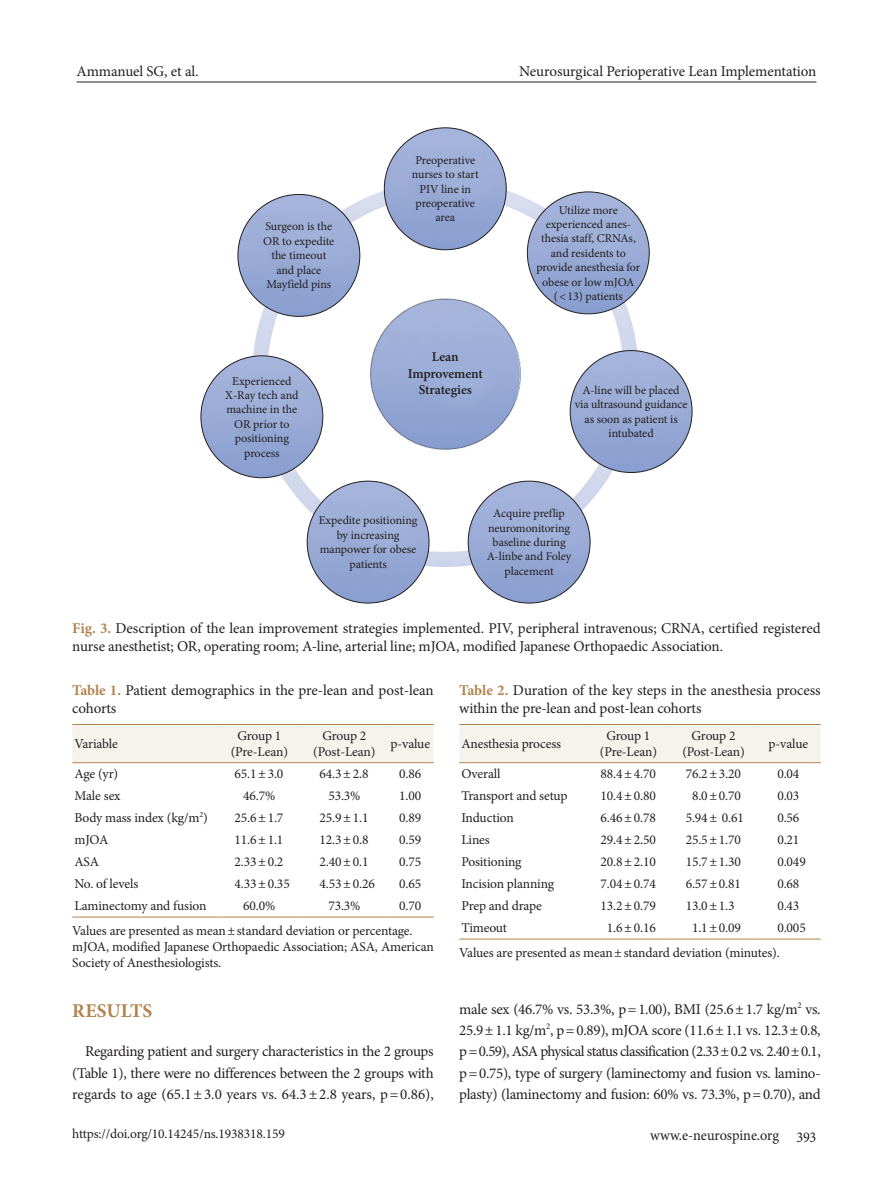
<style>
.page{position:relative;width:893px;height:1191px;background:#fff}
.page>*{position:absolute;margin:0;border:0;box-sizing:border-box;transform-origin:0 0}
.대제목{font:700 19.5px "Minion Pro";color:#b28450}
.본문{font:15px/21.3px "Minion Pro";letter-spacing:-.015em;color:#231f20;text-align:justify}
.표그림캡션{font:15px/18px "Minion Pro";letter-spacing:-.01em;color:#231f20}
.본문-2{font:15px "Minion Pro";letter-spacing:-.015em;color:#231f20;scale:.95 1}
.표본문{font:13.5px/16.2px "Minion Pro";letter-spacing:-.01em;color:#231f20}
.표항목{font:13.5px/16.2px "Minion Pro";letter-spacing:-.015em;color:#231f20;text-align:center}
.그림_지문_8pt{font:600 13.5px/16.2px "Minion Pro";letter-spacing:-.01em;color:#231f20;text-align:center}
.그림_지문_8pt-2{font:12px/14.4px "Minion Pro";letter-spacing:-.005em;color:#231f20;text-align:center}
.s1{font-weight:700;color:#b28450}
</style>
<div class="page">
<hr style="left:77px;top:82px;width:739px;height:1px;background:#231f20">
<img style="left:238px;top:154px;width:421px;height:431px">
<img style="left:570px;top:350px;width:122px;height:122px;border-radius:61px">
<img style="left:468px;top:481px;width:122px;height:122px;border-radius:61px">
<img style="left:307px;top:481px;width:122px;height:122px;border-radius:61px">
<img style="left:368px;top:294px;width:155px;height:159px">
<img style="left:384px;top:128px;width:122px;height:122px;border-radius:61px">
<img style="left:527px;top:192px;width:122px;height:122px;border-radius:61px">
<img style="left:201px;top:356px;width:122px;height:122px;border-radius:61px">
<img style="left:238px;top:194px;width:122px;height:122px;border-radius:61px">
<div style="left:72px;top:725px;width:362px;height:37px;background:#f6f3ed"></div>
<hr style="left:72px;top:724px;width:145px;height:1px;background:#b28450">
<hr style="left:217px;top:724px;width:85px;height:1px;background:#b28450">
<hr style="left:302px;top:724px;width:85px;height:1px;background:#b28450">
<hr style="left:387px;top:724px;width:47px;height:1px;background:#b28450">
<hr style="left:72px;top:762px;width:145px;height:1px;background:#b28450">
<hr style="left:217px;top:762px;width:85px;height:1px;background:#b28450">
<hr style="left:302px;top:762px;width:85px;height:1px;background:#b28450">
<hr style="left:387px;top:762px;width:47px;height:1px;background:#b28450">
<hr style="left:72px;top:916px;width:145px;height:1px;background:#b28450">
<hr style="left:217px;top:916px;width:85px;height:1px;background:#b28450">
<hr style="left:302px;top:916px;width:85px;height:1px;background:#b28450">
<hr style="left:387px;top:916px;width:47px;height:1px;background:#b28450">
<div style="left:459px;top:725px;width:362px;height:37px;background:#f6f3ed"></div>
<hr style="left:459px;top:724px;width:127px;height:1px;background:#b28450">
<hr style="left:586px;top:724px;width:85px;height:1px;background:#b28450">
<hr style="left:671px;top:724px;width:85px;height:1px;background:#b28450">
<hr style="left:756px;top:724px;width:65px;height:1px;background:#b28450">
<hr style="left:459px;top:762px;width:127px;height:1px;background:#b28450">
<hr style="left:586px;top:762px;width:85px;height:1px;background:#b28450">
<hr style="left:671px;top:762px;width:85px;height:1px;background:#b28450">
<hr style="left:756px;top:762px;width:65px;height:1px;background:#b28450">
<hr style="left:459px;top:938px;width:127px;height:1px;background:#b28450">
<hr style="left:586px;top:938px;width:85px;height:1px;background:#b28450">
<hr style="left:671px;top:938px;width:85px;height:1px;background:#b28450">
<hr style="left:756px;top:938px;width:65px;height:1px;background:#b28450">
<p class="본문" style="left:77px;top:61px;width:124px">Ammanuel SG, et al.</p>
<p class="본문" style="left:519px;top:61px;width:299px">Neurosurgical Perioperative Lean Implementation</p>
<p class="그림_지문_8pt-2" style="left:263px;top:219px;width:73px">Surgeon is the<br>OR to expedite the timeout and place<br>Mayfield pins</p>
<p class="그림_지문_8pt-2" style="left:225px;top:374px;width:75px">Experienced<br>X-Ray tech and machine in the<br>OR prior to positioning process</p>
<p class="그림_지문_8pt-2" style="left:412px;top:153px;width:68px">Preoperative nurses to start<br>PIV line in preoperative area</p>
<p class="그림_지문_8pt" style="left:408px;top:349px;width:77px">Lean<br>Improvement<br>Strategies</p>
<p class="그림_지문_8pt-2" style="left:536px;top:202px;width:105px">Utilize more experienced anes&shy;thesia staff, CRNAs, and residents to provide anesthesia for obese or low mJOA<br>( &lt; 13) patients</p>
<p class="그림_지문_8pt-2" style="left:575px;top:383px;width:114px">A-line will be placed via ultrasound guidance as soon as patient is intubated</p>
<p class="그림_지문_8pt-2" style="left:319px;top:513px;width:100px">Expedite positioning by increasing manpower for obese patients</p>
<p class="그림_지문_8pt-2" style="left:487px;top:506px;width:86px">Acquire preflip neuromonitoring baseline during<br>A-linbe and Foley placement</p>
<p class="표그림캡션" style="left:72px;top:619px;width:750px"><span class="s1">Fig. 3.</span> Description of the lean improvement strategies implemented. PIV, peripheral intravenous; CRNA, certified registered nurse anesthetist; OR, operating room; A-line, arterial line; mJOA, modified Japanese Orthopaedic Association.</p>
<p class="표그림캡션" style="left:72px;top:681px;width:363px"><span class="s1">Table 1.</span> Patient demographics in the pre-lean and post-lean cohorts</p>
<p class="표항목" style="left:74px;top:735px;width:45px">Variable</p>
<p class="표항목" style="left:231px;top:727px;width:59px">Group 1 (Pre-Lean)</p>
<p class="표항목" style="left:313px;top:727px;width:64px">Group 2 (Post-Lean)</p>
<p class="표항목" style="left:391px;top:735px;width:41px">p-value</p>
<p class="표본문" style="left:74px;top:766px;width:45px">Age (yr)</p>
<p class="표본문" style="left:234px;top:766px;width:50px">65.1 ± 3.0</p>
<p class="표본문" style="left:320px;top:766px;width:50px">64.3 ± 2.8</p>
<p class="표본문" style="left:399px;top:766px;width:24px">0.86</p>
<p class="표본문" style="left:74px;top:788px;width:48px">Male sex</p>
<p class="표본문" style="left:243px;top:788px;width:34px">46.7%</p>
<p class="표본문" style="left:328px;top:788px;width:34px">53.3%</p>
<p class="표본문" style="left:399px;top:788px;width:24px">1.00</p>
<p class="표본문" style="left:74px;top:810px;width:135px">Body mass index (kg/m<sup>2</sup>)</p>
<p class="표본문" style="left:234px;top:810px;width:50px">25.6 ± 1.7</p>
<p class="표본문" style="left:320px;top:810px;width:50px">25.9 ± 1.1</p>
<p class="표본문" style="left:399px;top:810px;width:24px">0.89</p>
<p class="표본문" style="left:74px;top:832px;width:35px">mJOA</p>
<p class="표본문" style="left:234px;top:832px;width:50px">11.6 ± 1.1</p>
<p class="표본문" style="left:320px;top:832px;width:50px">12.3 ± 0.8</p>
<p class="표본문" style="left:399px;top:832px;width:24px">0.59</p>
<p class="표본문" style="left:74px;top:854px;width:26px">ASA</p>
<p class="표본문" style="left:234px;top:854px;width:50px">2.33 ± 0.2</p>
<p class="표본문" style="left:320px;top:854px;width:50px">2.40 ± 0.1</p>
<p class="표본문" style="left:399px;top:854px;width:24px">0.75</p>
<p class="표본문" style="left:74px;top:876px;width:65px">No. of levels</p>
<p class="표본문" style="left:234px;top:876px;width:57px">4.33 ± 0.35</p>
<p class="표본문" style="left:320px;top:876px;width:57px">4.53 ± 0.26</p>
<p class="표본문" style="left:399px;top:876px;width:24px">0.65</p>
<p class="표본문" style="left:74px;top:898px;width:134px">Laminectomy and fusion</p>
<p class="표본문" style="left:243px;top:898px;width:34px">60.0%</p>
<p class="표본문" style="left:328px;top:898px;width:34px">73.3%</p>
<p class="표본문" style="left:399px;top:898px;width:24px">0.70</p>
<p class="표본문" style="left:72px;top:922px;width:342px">Values are presented as mean ± standard deviation or percentage.</p>
<p class="표본문" style="left:72px;top:938px;width:363px">mJOA, modified Japanese Orthopaedic Association; ASA, American<br>Society of Anesthesiologists.</p>
<p class="대제목" style="left:72px;top:997px;width:82px">RESULTS</p>
<p class="본문" style="left:72px;top:1040px;width:363px;text-indent:13px">Regarding patient and surgery characteristics in the 2 groups (Table 1), there were no differences between the 2 groups with regards to age (65.1 ± 3.0 years vs. 64.3 ± 2.8 years, p = 0.86),</p>
<p class="표그림캡션" style="left:459px;top:681px;width:363px"><span class="s1">Table 2.</span> Duration of the key steps in the anesthesia process within the pre-lean and post-lean cohorts</p>
<p class="표항목" style="left:461px;top:735px;width:101px">Anesthesia process</p>
<p class="표항목" style="left:600px;top:727px;width:59px">Group 1 (Pre-Lean)</p>
<p class="표항목" style="left:682px;top:727px;width:64px">Group 2 (Post-Lean)</p>
<p class="표항목" style="left:769px;top:735px;width:41px">p-value</p>
<p class="표본문" style="left:461px;top:766px;width:41px">Overall</p>
<p class="표본문" style="left:601px;top:766px;width:57px">88.4 ± 4.70</p>
<p class="표본문" style="left:686px;top:766px;width:57px">76.2 ± 3.20</p>
<p class="표본문" style="left:777px;top:766px;width:24px">0.04</p>
<p class="표본문" style="left:461px;top:788px;width:108px">Transport and setup</p>
<p class="표본문" style="left:601px;top:788px;width:57px">10.4 ± 0.80</p>
<p class="표본문" style="left:692px;top:788px;width:50px">8.0 ± 0.70</p>
<p class="표본문" style="left:777px;top:788px;width:24px">0.03</p>
<p class="표본문" style="left:461px;top:810px;width:54px">Induction</p>
<p class="표본문" style="left:601px;top:810px;width:57px">6.46 ± 0.78</p>
<p class="표본문" style="left:686px;top:810px;width:60px">5.94 ± 0.61</p>
<p class="표본문" style="left:777px;top:810px;width:24px">0.56</p>
<p class="표본문" style="left:461px;top:832px;width:30px">Lines</p>
<p class="표본문" style="left:601px;top:832px;width:57px">29.4 ± 2.50</p>
<p class="표본문" style="left:686px;top:832px;width:57px">25.5 ± 1.70</p>
<p class="표본문" style="left:777px;top:832px;width:24px">0.21</p>
<p class="표본문" style="left:461px;top:854px;width:62px">Positioning</p>
<p class="표본문" style="left:601px;top:854px;width:57px">20.8 ± 2.10</p>
<p class="표본문" style="left:686px;top:854px;width:57px">15.7 ± 1.30</p>
<p class="표본문" style="left:777px;top:854px;width:30px">0.049</p>
<p class="표본문" style="left:461px;top:876px;width:94px">Incision planning</p>
<p class="표본문" style="left:601px;top:876px;width:57px">7.04 ± 0.74</p>
<p class="표본문" style="left:686px;top:876px;width:57px">6.57 ± 0.81</p>
<p class="표본문" style="left:777px;top:876px;width:24px">0.68</p>
<p class="표본문" style="left:461px;top:898px;width:82px">Prep and drape</p>
<p class="표본문" style="left:601px;top:898px;width:57px">13.2 ± 0.79</p>
<p class="표본문" style="left:686px;top:898px;width:50px">13.0 ± 1.3</p>
<p class="표본문" style="left:777px;top:898px;width:24px">0.43</p>
<p class="표본문" style="left:461px;top:920px;width:47px">Timeout</p>
<p class="표본문" style="left:607px;top:920px;width:50px">1.6 ± 0.16</p>
<p class="표본문" style="left:692px;top:920px;width:50px">1.1 ± 0.09</p>
<p class="표본문" style="left:777px;top:920px;width:30px">0.005</p>
<p class="표본문" style="left:459px;top:944px;width:322px">Values are presented as mean ± standard deviation (minutes).</p>
<p class="본문" style="left:459px;top:998px;width:363px">male sex (46.7% vs. 53.3%, p= 1.00), BMI (25.6± 1.7 kg/m<sup>2</sup> vs.<br>25.9± 1.1 kg/m<sup>2</sup>, p= 0.89), mJOA score (11.6± 1.1 vs. 12.3± 0.8, p=0.59), ASA physical status classification (2.33±0.2 vs. 2.40±0.1, p= 0.75), type of surgery (laminectomy and fusion vs. lamino&shy;plasty) (laminectomy and fusion: 60% vs. 73.3%, p= 0.70), and</p>
<p class="표본문" style="left:72px;top:1125px;width:214px">https://doi.org/10.14245/ns.1938318.159</p>
<p class="본문-2" style="left:650px;top:1125px;width:176px">www.e-neurospine.org 393</p>
</div>
